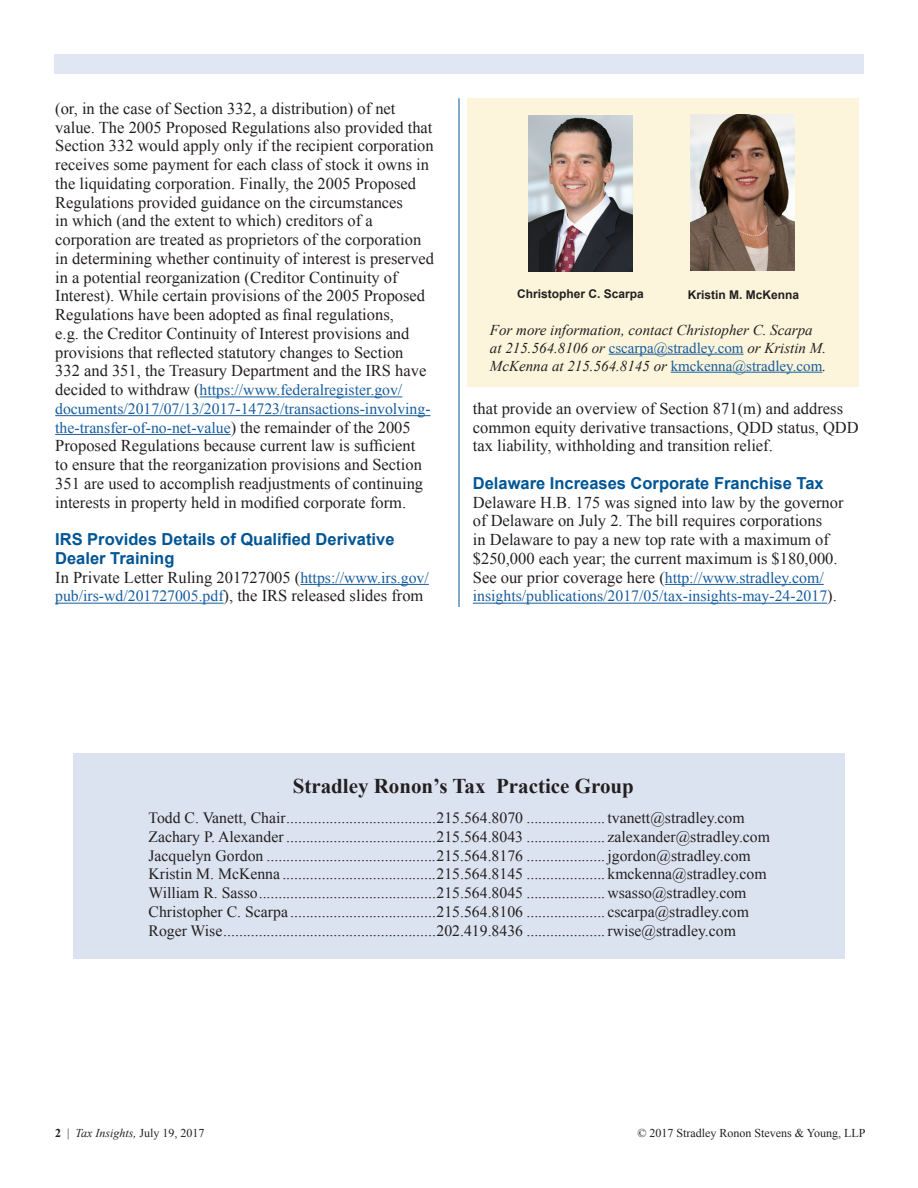
<style>
.page{position:relative;width:918px;height:1188px;background:#fff}
.page>*{position:absolute;margin:0;border:0;box-sizing:border-box;transform-origin:0 0}
.t1{font:700 21px "Times New Roman";color:#231f20}
.t2{font:16.5px/18.8px "Times New Roman";color:#231f20}
.t3{font:700 16.5px/18.8px "Arial";color:#005594}
.t4{font:15.75px "Times New Roman";color:#231f20}
.t5{font:15.75px/18.8px "Times New Roman";color:#175d9e}
.t6{font:italic 15px/18px "Times New Roman";color:#231f20}
.t7{font:12px "Times New Roman";color:#231f20}
.t8{font:700 12px "Arial";color:#231f20}
.s1{font-size:16.5px;color:#231f20}
.s2{font-size:15.75px;color:#175d9e}
.s3{font-style:normal;color:#175d9e}
.s4{font-weight:700}
.s5{font-style:italic}
</style>
<div class="page">
<div style="left:54px;top:54px;width:810px;height:19px;background:#e0e6f2"></div>
<hr style="left:200px;top:397px;width:202px;height:1px;background:#175d9e">
<hr style="left:55px;top:415px;width:376px;height:1px;background:#175d9e">
<hr style="left:55px;top:434px;width:176px;height:1px;background:#175d9e">
<hr style="left:300px;top:584px;width:129px;height:1px;background:#175d9e">
<hr style="left:55px;top:603px;width:169px;height:1px;background:#175d9e">
<hr style="left:665px;top:584px;width:159px;height:1px;background:#175d9e">
<hr style="left:473px;top:603px;width:354px;height:1px;background:#175d9e">
<hr style="left:459px;top:98px;width:1px;height:509px;background:#005594">
<div style="left:467px;top:98px;width:392px;height:289px;background:#fcf5db"></div>
<hr style="left:609px;top:354px;width:135px;height:1px;background:#175d9e">
<hr style="left:671px;top:372px;width:151px;height:1px;background:#175d9e">
<img style="left:690px;top:114px;width:105px;height:157px">
<img style="left:528px;top:116px;width:105px;height:156px">
<div style="left:73px;top:753px;width:771px;height:206px;background:#dce3f0"></div>
<p class="t2" style="left:55px;top:99px;width:380px">(or, in the case of Section 332, a distribution) of net value. The 2005 Proposed Regulations also provided that Section 332 would apply only if the recipient corporation receives some payment for each class of stock it owns in the liquidating corporation. Finally, the 2005 Proposed Regulations provided guidance on the circumstances<br>in which (and the extent to which) creditors of a corporation are treated as proprietors of the corporation in determining whether continuity of interest is preserved in a potential reorganization (Creditor Continuity of Interest). While certain provisions of the 2005 Proposed Regulations have been adopted as final regulations,<br>e.g. the Creditor Continuity of Interest provisions and provisions that reflected statutory changes to Section<br>332 and 351, the Treasury Department and the IRS have</p>
<p class="t5" style="left:55px;top:380px;width:377px"><span class="s1">decided to withdraw (</span>https://www.federalregister.gov/ documents/2017/07/13/2017-14723/transactions-involving&shy;the-transfer-of-no-net-value<span class="s1">) the remainder of the 2005</span></p>
<p class="t2" style="left:55px;top:436px;width:369px">Proposed Regulations because current law is sufficient to ensure that the reorganization provisions and Section 351 are used to accomplish readjustments of continuing interests in property held in modified corporate form.</p>
<p class="t3" style="left:55px;top:531px;width:341px">IRS Provides Details of Qualified Derivative<br>Dealer Training</p>
<p class="t2" style="left:55px;top:568px;width:375px">In Private Letter Ruling 201727005 (<span class="s2">https://www.irs.gov/ pub/irs-wd/201727005.pdf</span>), the IRS released slides from</p>
<p class="t8" style="left:517px;top:286px;width:128px">Christopher C. Scarpa</p>
<p class="t8" style="left:688px;top:286px;width:113px">Kristin M. McKenna</p>
<p class="t6" style="left:490px;top:320px;width:338px">For more information, contact Christopher C. Scarpa at 215.564.8106 or <span class="s3">cscarpa@stradley.com</span> or Kristin M.<br>McKenna at 215.564.8145 or <span class="s3">kmckenna@stradley.com</span>.</p>
<p class="t2" style="left:473px;top:399px;width:387px">that provide an overview of Section 871(m) and address common equity derivative transactions, QDD status, QDD tax liability, withholding and transition relief.</p>
<p class="t3" style="left:473px;top:474px;width:352px">Delaware Increases Corporate Franchise Tax</p>
<p class="t2" style="left:473px;top:493px;width:372px">Delaware H.B. 175 was signed into law by the governor of Delaware on July 2. The bill requires corporations<br>in Delaware to pay a new top rate with a maximum of $250,000 each year; the current maximum is $180,000.<br>See our prior coverage here (<span class="s2">http://www.stradley.com/</span></p>
<p class="t5" style="left:473px;top:587px;width:365px">insights/publications/2017/05/tax-insights-may-24-2017<span class="s1">).</span></p>
<p class="t1" style="left:293px;top:772px;width:343px">Stradley Ronon’s Tax Practice Group</p>
<p class="t4" style="left:148px;top:807px;width:598px">Todd C. Vanett, Chair......................................215.564.8070 .................... tvanett@stradley.com</p>
<p class="t4" style="left:148px;top:826px;width:623px">Zachary P. Alexander ......................................215.564.8043 .................... zalexander@stradley.com</p>
<p class="t4" style="left:148px;top:845px;width:604px">Jacquelyn Gordon ...........................................215.564.8176 .................... jgordon@stradley.com</p>
<p class="t4" style="left:148px;top:863px;width:620px">Kristin M. McKenna .......................................215.564.8145 .................... kmckenna@stradley.com</p>
<p class="t4" style="left:148px;top:882px;width:600px">William R. Sasso.............................................215.564.8045 ....................wsasso@stradley.com</p>
<p class="t4" style="left:148px;top:901px;width:602px">Christopher C. Scarpa .....................................215.564.8106 .................... cscarpa@stradley.com</p>
<p class="t4" style="left:148px;top:920px;width:589px">Roger Wise......................................................202.419.8436 ....................rwise@stradley.com</p>
<p class="t7" style="left:55px;top:1125px;width:151px"><span class="s4">2</span> | <span class="s5">Tax Insights,</span> July 19, 2017</p>
<p class="t7" style="left:637px;top:1125px;width:230px">© 2017 Stradley Ronon Stevens &amp; Young, LLP</p>
</div>
